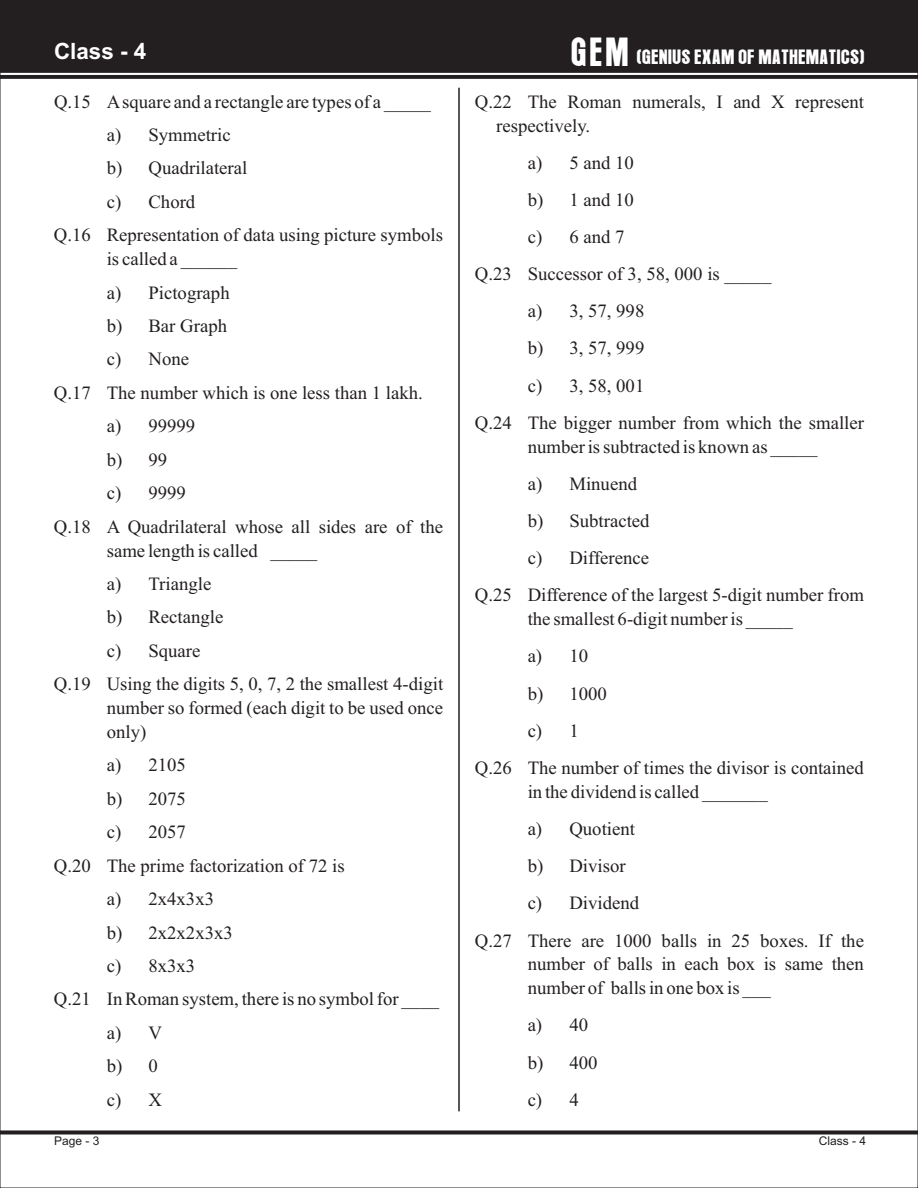
<style>
.page{position:relative;width:918px;height:1188px;background:#fff}
.page>*{position:absolute;margin:0;border:0;box-sizing:border-box;transform-origin:0 0}
.t1{font:700 22.5px "Arial";color:#fff}
.t2{font:18.75px/23.9px "Times New Roman";color:#231f20}
.t3{font:18.15px "Aurora";color:#fff}
.t4{font:12px "Arial";color:#231f20}
.s1{font-size:35.55px}
</style>
<div class="page">
<div style="left:0;top:0;width:918px;height:73px;background:#231f20"></div>
<svg style="left:0;top:75px;width:918px;height:4px;background:#2a2627"></svg>
<hr style="left:0;top:1131px;width:918px;height:3px;background:#231f20">
<hr style="left:458px;top:88px;width:2px;height:1023px;background:#231f20">
<p class="t1" style="left:54px;top:43px;width:94px">Class - 4</p>
<p class="t3" style="left:572px;top:49px;width:295px"><span class="s1">GEM</span> (GENIUS EXAM OF MATHEMATICS)</p>
<p class="t2" style="left:54px;top:91px;width:378px">Q.15 Asquare and a rectangle are types of a _____</p>
<p class="t2" style="left:107px;top:125px;width:126px">a) Symmetric</p>
<p class="t2" style="left:107px;top:158px;width:142px">b) Quadrilateral</p>
<p class="t2" style="left:107px;top:191px;width:90px">c) Chord</p>
<p class="t2" style="left:54px;top:225px;width:391px">Q.16 Representation of data using picture symbols</p>
<p class="t2" style="left:107px;top:249px;width:132px">is called a ______</p>
<p class="t2" style="left:107px;top:282px;width:124px">a) Pictograph</p>
<p class="t2" style="left:107px;top:316px;width:122px">b) Bar Graph</p>
<p class="t2" style="left:107px;top:349px;width:84px">c) None</p>
<p class="t2" style="left:54px;top:383px;width:370px">Q.17 The number which is one less than 1 lakh.</p>
<p class="t2" style="left:107px;top:416px;width:90px">a) 99999</p>
<p class="t2" style="left:107px;top:449px;width:62px">b) 99</p>
<p class="t2" style="left:107px;top:483px;width:81px">c) 9999</p>
<p class="t2" style="left:54px;top:516px;width:391px">Q.18 A Quadrilateral whose all sides are of the</p>
<p class="t2" style="left:107px;top:540px;width:212px">same length is called _____</p>
<p class="t2" style="left:107px;top:574px;width:106px">a) Triangle</p>
<p class="t2" style="left:107px;top:607px;width:118px">b) Rectangle</p>
<p class="t2" style="left:107px;top:640px;width:95px">c) Square</p>
<p class="t2" style="left:54px;top:674px;width:391px">Q.19 Using the digits 5, 0, 7, 2 the smallest 4-digit</p>
<p class="t2" style="left:107px;top:698px;width:338px">number so formed (each digit to be used once only)</p>
<p class="t2" style="left:107px;top:755px;width:81px">a) 2105</p>
<p class="t2" style="left:107px;top:788px;width:81px">b) 2075</p>
<p class="t2" style="left:107px;top:822px;width:81px">c) 2057</p>
<p class="t2" style="left:54px;top:855px;width:292px">Q.20 The prime factorization of 72 is</p>
<p class="t2" style="left:107px;top:889px;width:109px">a) 2x4x3x3</p>
<p class="t2" style="left:107px;top:922px;width:128px">b) 2x2x2x3x3</p>
<p class="t2" style="left:107px;top:956px;width:90px">c) 8x3x3</p>
<p class="t2" style="left:54px;top:989px;width:387px">Q.21 In Roman system, there is no symbol for ____</p>
<p class="t2" style="left:107px;top:1023px;width:57px">a) V</p>
<p class="t2" style="left:107px;top:1056px;width:53px">b) 0</p>
<p class="t2" style="left:107px;top:1089px;width:57px">c) X</p>
<p class="t2" style="left:496px;top:91px;width:369px;line-height:24.8px;text-indent:-21px">Q.22 The Roman numerals, I and X represent respectively.</p>
<p class="t2" style="left:528px;top:152px;width:108px">a) 5 and 10</p>
<p class="t2" style="left:528px;top:189px;width:108px">b) 1 and 10</p>
<p class="t2" style="left:528px;top:227px;width:98px">c) 6 and 7</p>
<p class="t2" style="left:475px;top:264px;width:298px">Q.23 Successor of 3, 58, 000 is _____</p>
<p class="t2" style="left:528px;top:301px;width:118px">a) 3, 57, 998</p>
<p class="t2" style="left:528px;top:338px;width:118px">b) 3, 57, 999</p>
<p class="t2" style="left:528px;top:375px;width:118px">c) 3, 58, 001</p>
<p class="t2" style="left:475px;top:412px;width:391px">Q.24 The bigger number from which the smaller</p>
<p class="t2" style="left:528px;top:436px;width:291px">number is subtracted is known as _____</p>
<p class="t2" style="left:528px;top:473px;width:111px">a) Minuend</p>
<p class="t2" style="left:528px;top:511px;width:123px">b) Subtracted</p>
<p class="t2" style="left:528px;top:548px;width:123px">c) Difference</p>
<p class="t2" style="left:475px;top:585px;width:391px">Q.25 Difference of the largest 5-digit number from</p>
<p class="t2" style="left:528px;top:609px;width:267px">the smallest 6-digit number is _____</p>
<p class="t2" style="left:528px;top:646px;width:62px">a) 10</p>
<p class="t2" style="left:528px;top:683px;width:81px">b) 1000</p>
<p class="t2" style="left:528px;top:720px;width:53px">c) 1</p>
<p class="t2" style="left:475px;top:758px;width:391px">Q.26 The number of times the divisor is contained</p>
<p class="t2" style="left:528px;top:781px;width:242px">in the dividend is called _______</p>
<p class="t2" style="left:528px;top:819px;width:109px">a) Quotient</p>
<p class="t2" style="left:528px;top:856px;width:99px">b) Divisor</p>
<p class="t2" style="left:528px;top:893px;width:113px">c) Dividend</p>
<p class="t2" style="left:475px;top:930px;width:391px">Q.27 There are 1000 balls in 25 boxes. If the</p>
<p class="t2" style="left:528px;top:954px;width:338px">number of balls in each box is same then number of balls in one box is ___</p>
<p class="t2" style="left:528px;top:1008px;width:71px;line-height:37.2px">a) 40 b) 400 c) 4</p>
<p class="t4" style="left:54px;top:1137px;width:47px">Page - 3</p>
<p class="t4" style="left:819px;top:1137px;width:49px">Class - 4</p>
</div>
